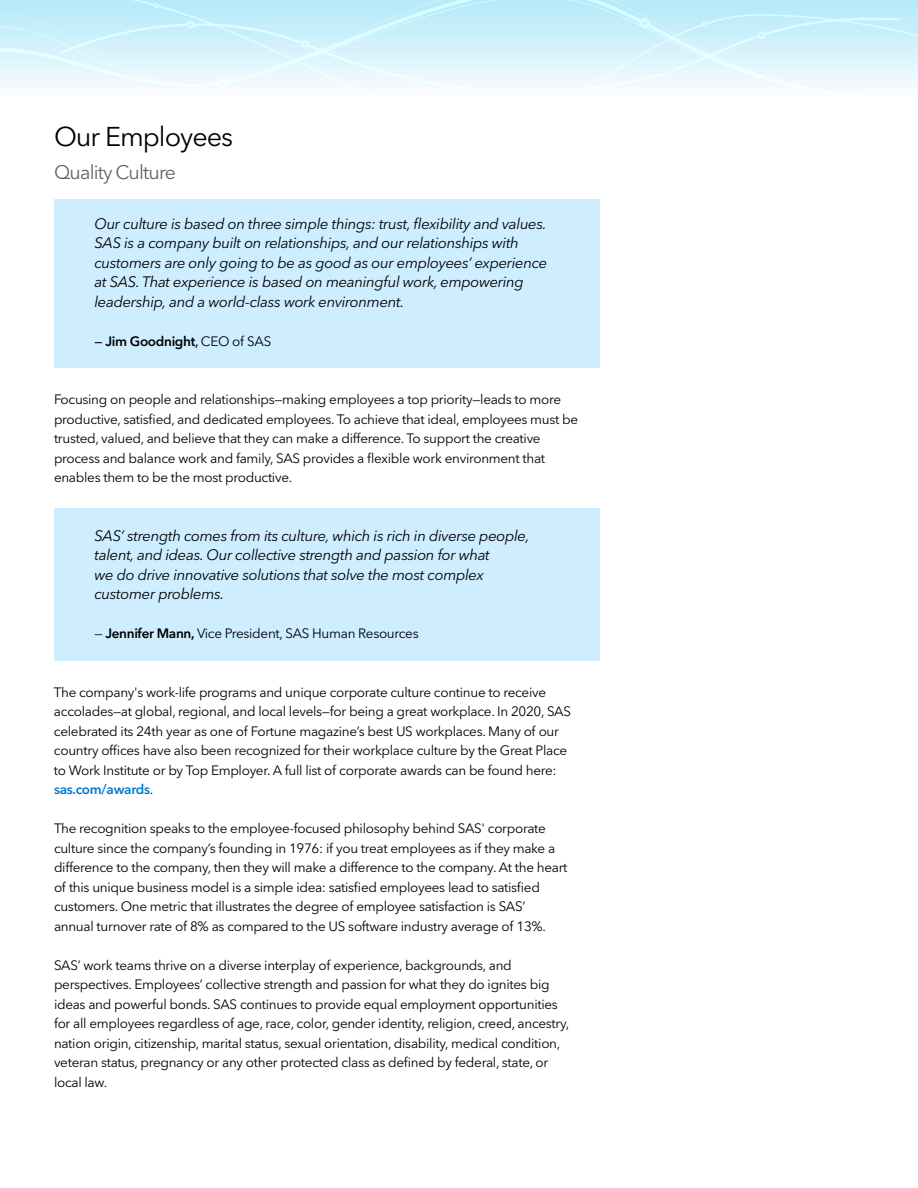
<style>
.page{position:relative;width:918px;height:1188px;background:#fff}
.page>*{position:absolute;margin:0;border:0;box-sizing:border-box;transform-origin:0 0}
.Head_1{font:27px "Avenir Next W1 G";letter-spacing:-.04em;color:#000}
.Head_2_Black_75{font:19.5px "Avenir Next W1 G";letter-spacing:-.045em;color:#636466}
.Body{font:italic 15px/19.5px "Avenir Next W1 G";letter-spacing:-.02em;color:#000}
.Body-2{font:13.5px/19.5px "Avenir Next W1 G";letter-spacing:-.02em;color:#000}
.Body-3{font:600 13.5px "Avenir Next W1 G";letter-spacing:-.02em;color:#000}
.s1{font-weight:500}
.s2{font-weight:400}
.s3{font-weight:600}
.s4{font-weight:600;color:#0079d1}
</style>
<div class="page">
<div style="left:54px;top:509px;width:545px;height:152px;background:#ceedff"></div>
<div style="left:55px;top:200px;width:545px;height:168px;background:#ceedff"></div>
<svg style="left:0;top:0;width:918px;height:88px;background:#c3edfa"></svg>
<svg style="left:61px;top:15px;width:839px;height:73px;background:#d9f3fc"></svg>
<svg style="left:154px;top:3px;width:5px;height:5px"></svg>
<svg style="left:187px;top:21px;width:8px;height:7px"></svg>
<svg style="left:301px;top:40px;width:8px;height:8px"></svg>
<svg style="left:415px;top:77px;width:8px;height:7px"></svg>
<svg style="left:758px;top:31px;width:8px;height:8px"></svg>
<svg style="left:790px;top:81px;width:11px;height:7px"></svg>
<svg style="left:639px;top:18px;width:11px;height:10px"></svg>
<svg style="left:217px;top:78px;width:11px;height:10px"></svg>
<svg style="left:326px;top:74px;width:6px;height:5px"></svg>
<svg style="left:701px;top:21px;width:6px;height:6px"></svg>
<h2 class="Head_1" style="left:54px;top:121px;width:181px">Our Employees</h2>
<h3 class="Head_2_Black_75" style="left:54px;top:161px;width:124px">Quality Culture</h3>
<p class="Body" style="left:94px;top:214px;width:454px">Our culture is based on three simple things: trust, flexibility and values.<br>SAS is a company built on relationships, and our relationships with customers are only going to be as good as our employees’ experience at SAS. That experience is based on meaningful work, empowering leadership, and a world-class work environment.</p>
<p class="Body-3" style="left:94px;top:333px;width:178px"><span class="s1">—</span> Jim Goodnight<span class="s1">,</span> <span class="s2">CEO of SAS</span></p>
<p class="Body-2" style="left:54px;top:390px;width:526px">Focusing on people and relationships—making employees a top priority—leads to more productive, satisfied, and dedicated employees. To achieve that ideal, employees must be trusted, valued, and believe that they can make a difference. To support the creative process and balance work and family, SAS provides a flexible work environment that enables them to be the most productive.</p>
<p class="Body" style="left:94px;top:526px;width:437px">SAS’ strength comes from its culture, which is rich in diverse people, talent, and ideas. Our collective strength and passion for what<br>we do drive innovative solutions that solve the most complex customer problems.</p>
<p class="Body-2" style="left:94px;top:624px;width:326px">— <span class="s3">Jennifer Mann,</span> Vice President, SAS Human Resources</p>
<p class="Body-2" style="left:54px;top:682px;width:519px">The company's work-life programs and unique corporate culture continue to receive accolades—at global, regional, and local levels—for being a great workplace. In 2020, SAS celebrated its 24th year as one of Fortune magazine’s best US workplaces. Many of our country offices have also been recognized for their workplace culture by the Great Place to Work Institute or by Top Employer. A full list of corporate awards can be found here: <span class="s4">sas.com/awards</span>.</p>
<p class="Body-2" style="left:54px;top:819px;width:515px">The recognition speaks to the employee-focused philosophy behind SAS' corporate culture since the company’s founding in 1976: if you treat employees as if they make a difference to the company, then they will make a difference to the company. At the heart of this unique business model is a simple idea: satisfied employees lead to satisfied customers. One metric that illustrates the degree of employee satisfaction is SAS’ annual turnover rate of 8% as compared to the US software industry average of 13%.</p>
<p class="Body-2" style="left:54px;top:955px;width:517px">SAS’ work teams thrive on a diverse interplay of experience, backgrounds, and perspectives. Employees’ collective strength and passion for what they do ignites big ideas and powerful bonds. SAS continues to provide equal employment opportunities for all employees regardless of age, race, color, gender identity, religion, creed, ancestry, nation origin, citizenship, marital status, sexual orientation, disability, medical condition, veteran status, pregnancy or any other protected class as defined by federal, state, or local law.</p>
</div>
